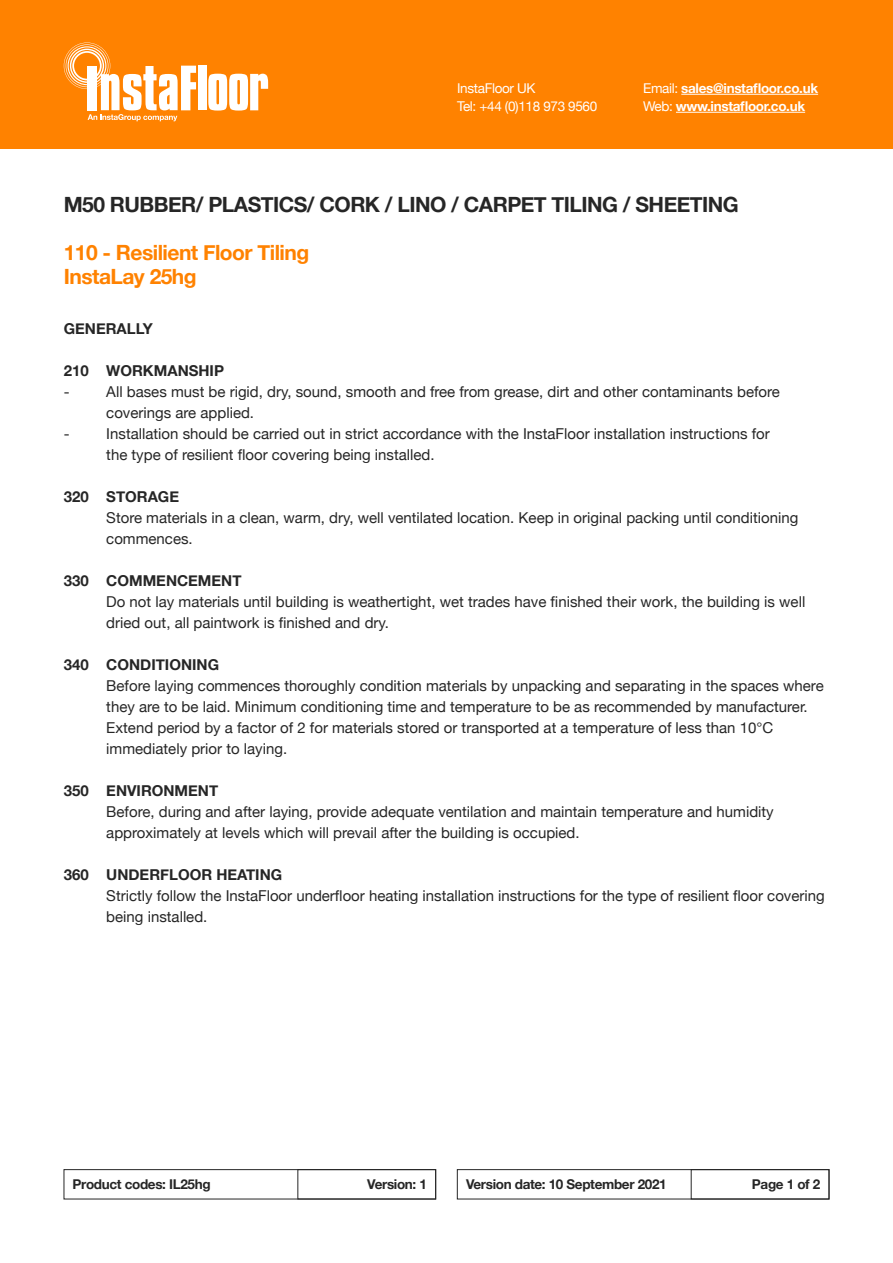
<style>
.page{position:relative;width:893px;height:1263px;background:#fff}
.page>*{position:absolute;margin:0;border:0;box-sizing:border-box;transform-origin:0 0}
.t1{font:700 21px "Helvetica Neue";letter-spacing:-.025em;color:#262626}
.t2{font:700 21px "Helvetica Neue";letter-spacing:-.025em;color:#ff8200}
.t3{font:15px/21px "Helvetica Neue";color:#262626}
.t4{font:700 15px "Helvetica Neue";color:#262626}
.t5{font:700 13.5px "Helvetica Neue";letter-spacing:-.025em;color:#262626}
.t6{font:700 13.5px "Helvetica Neue";letter-spacing:-.025em;color:#fff}
.t7{font:13.5px "Helvetica Neue";letter-spacing:-.025em;color:#fff}
.s1{font-weight:400}
</style>
<div class="page">
<div style="left:0;top:0;width:893px;height:149px;background:#ff8200"></div>
<div style="left:198px;top:66px;width:8px;height:44px;background:#fff"></div>
<svg style="left:208px;top:74px;width:60px;height:37px"></svg>
<svg style="left:64px;top:43px;width:132px;height:78px"></svg>
<hr style="left:681px;top:94px;width:137px;height:1px;background:#fff">
<hr style="left:676px;top:112px;width:129px;height:1px;background:#fff">
<div style="left:64px;top:1169px;width:372px;height:30px;border:1px solid #262626"></div>
<div style="left:298px;top:1169px;width:138px;height:30px;border:1px solid #262626"></div>
<div style="left:457px;top:1169px;width:372px;height:30px;border:1px solid #262626"></div>
<div style="left:691px;top:1169px;width:138px;height:30px;border:1px solid #262626"></div>
<p class="t7" style="left:457px;top:78px;width:80px">InstaFloor UK</p>
<p class="t7" style="left:457px;top:96px;width:142px">Tel: +44 (0)118 973 9560</p>
<p class="t6" style="left:643px;top:77px;width:176px"><span class="s1">Email:</span> sales@instafloor.co.uk</p>
<p class="t6" style="left:643px;top:95px;width:163px"><span class="s1">Web:</span> www.instafloor.co.uk</p>
<p class="t1" style="left:64px;top:188px;width:676px">M50 RUBBER/ PLASTICS/ CORK / LINO / CARPET TILING / SHEETING</p>
<p class="t2" style="left:64px;top:236px;width:247px">110 - Resilient Floor Tiling</p>
<p class="t2" style="left:64px;top:260px;width:134px">InstaLay 25hg</p>
<p class="t4" style="left:64px;top:316px;width:91px">GENERALLY</p>
<p class="t4" style="left:64px;top:358px;width:162px">210 WORKMANSHIP</p>
<p class="t3" style="left:64px;top:382px;width:7px">-</p>
<p class="t3" style="left:106px;top:382px;width:675px">All bases must be rigid, dry, sound, smooth and free from grease, dirt and other contaminants before coverings are applied.</p>
<p class="t3" style="left:64px;top:424px;width:7px">-</p>
<p class="t3" style="left:106px;top:424px;width:665px">Installation should be carried out in strict accordance with the InstaFloor installation instructions for the type of resilient floor covering being installed.</p>
<p class="t4" style="left:64px;top:484px;width:117px">320 STORAGE</p>
<p class="t3" style="left:106px;top:508px;width:694px">Store materials in a clean, warm, dry, well ventilated location. Keep in original packing until conditioning commences.</p>
<p class="t4" style="left:64px;top:568px;width:179px">330 COMMENCEMENT</p>
<p class="t3" style="left:106px;top:592px;width:700px">Do not lay materials until building is weathertight, wet trades have finished their work, the building is well dried out, all paintwork is finished and dry.</p>
<p class="t4" style="left:64px;top:652px;width:157px">340 CONDITIONING</p>
<p class="t3" style="left:106px;top:676px;width:719px">Before laying commences thoroughly condition materials by unpacking and separating in the spaces where they are to be laid. Minimum conditioning time and temperature to be as recommended by manufacturer.<br>Extend period by a factor of 2 for materials stored or transported at a temperature of less than 10°C immediately prior to laying.</p>
<p class="t4" style="left:64px;top:778px;width:156px">350 ENVIRONMENT</p>
<p class="t3" style="left:106px;top:802px;width:669px">Before, during and after laying, provide adequate ventilation and maintain temperature and humidity approximately at levels which will prevail after the building is occupied.</p>
<p class="t4" style="left:64px;top:862px;width:220px">360 UNDERFLOOR HEATING</p>
<p class="t3" style="left:106px;top:886px;width:720px">Strictly follow the InstaFloor underfloor heating installation instructions for the type of resilient floor covering being installed.</p>
<p class="t5" style="left:73px;top:1174px;width:140px">Product codes: IL25hg</p>
<p class="t5" style="left:367px;top:1174px;width:61px">Version: 1</p>
<p class="t5" style="left:466px;top:1174px;width:202px">Version date: 10 September 2021</p>
<p class="t5" style="left:752px;top:1174px;width:70px">Page 1 of 2</p>
</div>
